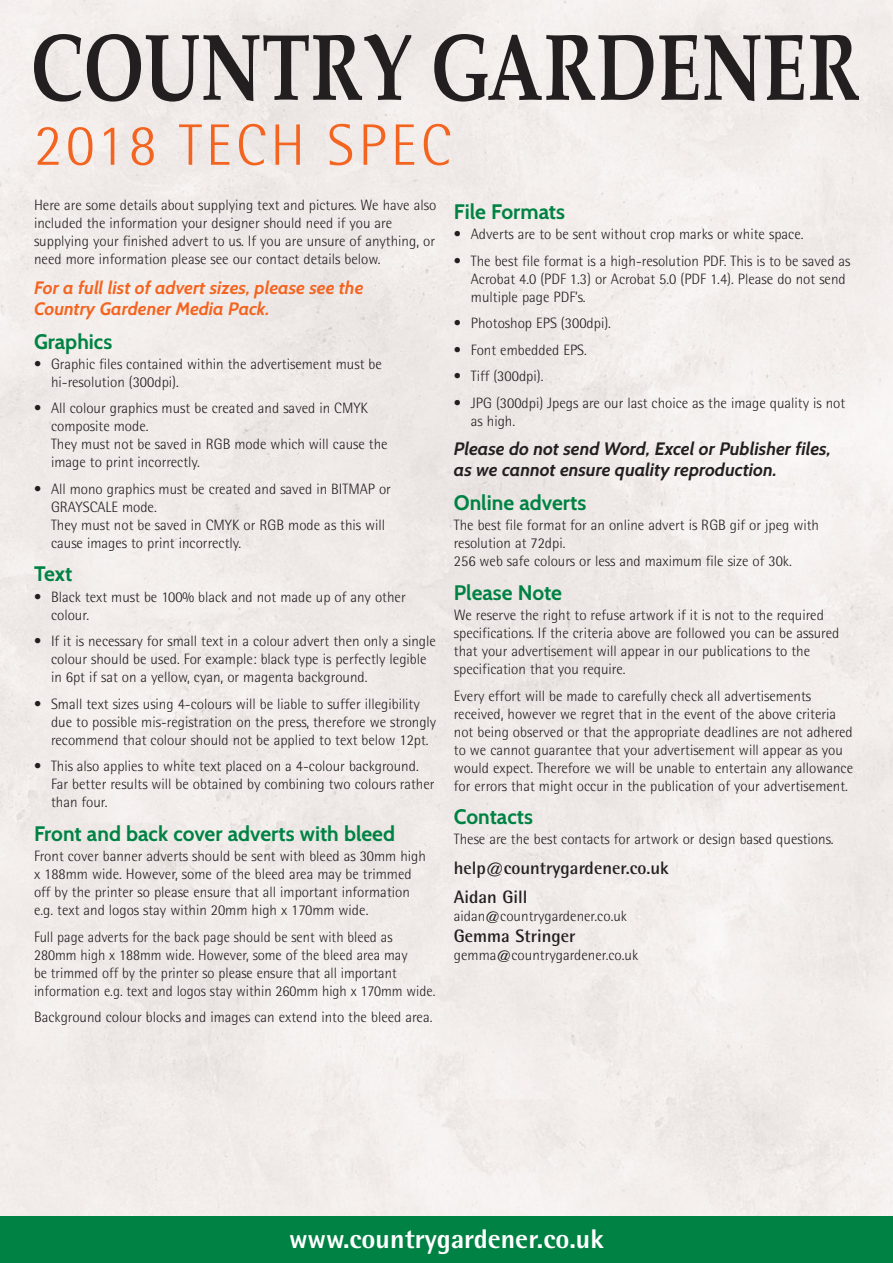
<style>
.page{position:relative;width:893px;height:1263px;background:#fff}
.page>*{position:absolute;margin:0;border:0;box-sizing:border-box;transform-origin:0 0}
.t1{font:300 58.5px "Rotis Semi Sans";letter-spacing:.07em;color:#f36421}
.t2{font:800 27px "Rotis Semi Sans";color:#fff}
.t3{font:700 21px "Cabin";color:#008244}
.t4{font:italic 700 18px/21px "Cabin";color:#231f20}
.t5{font:italic 700 18px/21px "Cabin";color:#f36421}
.t6{font:700 18px "Rotis Semi Sans";color:#231f20}
.t7{font:300 15px/18px "Rotis Semi Sans";color:#231f20}
</style>
<div class="page">
<div style="left:0;top:1216px;width:893px;height:47px;background:#008244"></div>
<svg style="left:34px;top:34px;width:825px;height:68px;background:#aaa6a4"></svg>
<p class="t1" style="left:34px;top:111px;width:419px">2018 TECH SPEC</p>
<p class="t7" style="left:34px;top:196px;width:404px">Here are some details about supplying text and pictures. We have also included the information your designer should need if you are supplying your finished advert to us. If you are unsure of anything, or need more information please see our contact details below.</p>
<p class="t5" style="left:34px;top:277px;width:331px">For a full list of advert sizes, please see the<br>Country Gardener Media Pack.</p>
<p class="t3" style="left:34px;top:328px;width:80px">Graphics</p>
<p class="t7" style="left:51px;top:355px;width:332px;text-indent:-17px">• Graphic files contained within the advertisement must be hi-resolution (300dpi).</p>
<p class="t7" style="left:51px;top:399px;width:338px;text-indent:-17px">• All colour graphics must be created and saved in CMYK composite mode.<br>They must not be saved in RGB mode which will cause the image to print incorrectly.</p>
<p class="t7" style="left:51px;top:480px;width:341px;text-indent:-17px">• All mono graphics must be created and saved in BITMAP or GRAYSCALE mode.<br>They must not be saved in CMYK or RGB mode as this will cause images to print incorrectly.</p>
<p class="t3" style="left:34px;top:561px;width:40px">Text</p>
<p class="t7" style="left:51px;top:587px;width:356px;text-indent:-17px">• Black text must be 100% black and not made up of any other colour.</p>
<p class="t7" style="left:51px;top:632px;width:386px;text-indent:-17px">• If it is necessary for small text in a colour advert then only a single colour should be used. For example: black type is perfectly legible in 6pt if sat on a yellow, cyan, or magenta background.</p>
<p class="t7" style="left:51px;top:694px;width:387px;text-indent:-17px">• Small text sizes using 4-colours will be liable to suffer illegibility due to possible mis-registration on the press, therefore we strongly recommend that colour should not be applied to text below 12pt.</p>
<p class="t7" style="left:51px;top:757px;width:385px;text-indent:-17px">• This also applies to white text placed on a 4-colour background.<br>Far better results will be obtained by combining two colours rather than four.</p>
<p class="t3" style="left:34px;top:821px;width:363px">Front and back cover adverts with bleed</p>
<p class="t7" style="left:34px;top:847px;width:393px">Front cover banner adverts should be sent with bleed as 30mm high x 188mm wide. However, some of the bleed area may be trimmed off by the printer so please ensure that all important information e.g. text and logos stay within 20mm high x 170mm wide.</p>
<p class="t7" style="left:34px;top:927px;width:403px">Full page adverts for the back page should be sent with bleed as 280mm high x 188mm wide. However, some of the bleed area may<br>be trimmed off by the printer so please ensure that all important information e.g. text and logos stay within 260mm high x 170mm wide.</p>
<p class="t7" style="left:34px;top:1008px;width:400px">Background colour blocks and images can extend into the bleed area.</p>
<p class="t3" style="left:454px;top:199px;width:113px">File Formats</p>
<p class="t7" style="left:454px;top:225px;width:351px">• Adverts are to be sent without crop marks or white space.</p>
<p class="t7" style="left:471px;top:252px;width:381px;text-indent:-17px">• The best file format is a high-resolution PDF. This is to be saved as<br>Acrobat 4.0 (PDF 1.3) or Acrobat 5.0 (PDF 1.4). Please do not send multiple page PDF’s.</p>
<p class="t7" style="left:454px;top:314px;width:159px">• Photoshop EPS (300dpi).</p>
<p class="t7" style="left:454px;top:341px;width:135px">• Font embedded EPS.</p>
<p class="t7" style="left:454px;top:367px;width:91px">• Tiff (300dpi).</p>
<p class="t7" style="left:471px;top:394px;width:376px;text-indent:-17px">• JPG (300dpi) Jpegs are our last choice as the image quality is not as high.</p>
<p class="t4" style="left:454px;top:438px;width:378px">Please do not send Word, Excel or Publisher files, as we cannot ensure quality reproduction.</p>
<p class="t3" style="left:454px;top:490px;width:134px">Online adverts</p>
<p class="t7" style="left:454px;top:516px;width:367px">The best file format for an online advert is RGB gif or jpeg with resolution at 72dpi.<br>256 web safe colours or less and maximum file size of 30k.</p>
<p class="t3" style="left:454px;top:580px;width:110px">Please Note</p>
<p class="t7" style="left:454px;top:606px;width:387px">We reserve the right to refuse artwork if it is not to the required specifications. If the criteria above are followed you can be assured that your advertisement will appear in our publications to the specification that you require.</p>
<p class="t7" style="left:454px;top:686px;width:401px">Every effort will be made to carefully check all advertisements received, however we regret that in the event of the above criteria not being observed or that the appropriate deadlines are not adhered to we cannot guarantee that your advertisement will appear as you would expect. Therefore we will be unable to entertain any allowance for errors that might occur in the publication of your advertisement.</p>
<p class="t3" style="left:454px;top:804px;width:81px">Contacts</p>
<p class="t7" style="left:454px;top:830px;width:381px">These are the best contacts for artwork or design based questions.</p>
<p class="t6" style="left:454px;top:857px;width:216px">help@countrygardener.co.uk</p>
<p class="t6" style="left:454px;top:886px;width:75px">Aidan Gill</p>
<p class="t7" style="left:454px;top:907px;width:175px">aidan@countrygardener.co.uk</p>
<p class="t6" style="left:454px;top:925px;width:123px">Gemma Stringer</p>
<p class="t7" style="left:454px;top:946px;width:186px">gemma@countrygardener.co.uk</p>
<p class="t2" style="left:289px;top:1221px;width:316px">www.countrygardener.co.uk</p>
</div>
